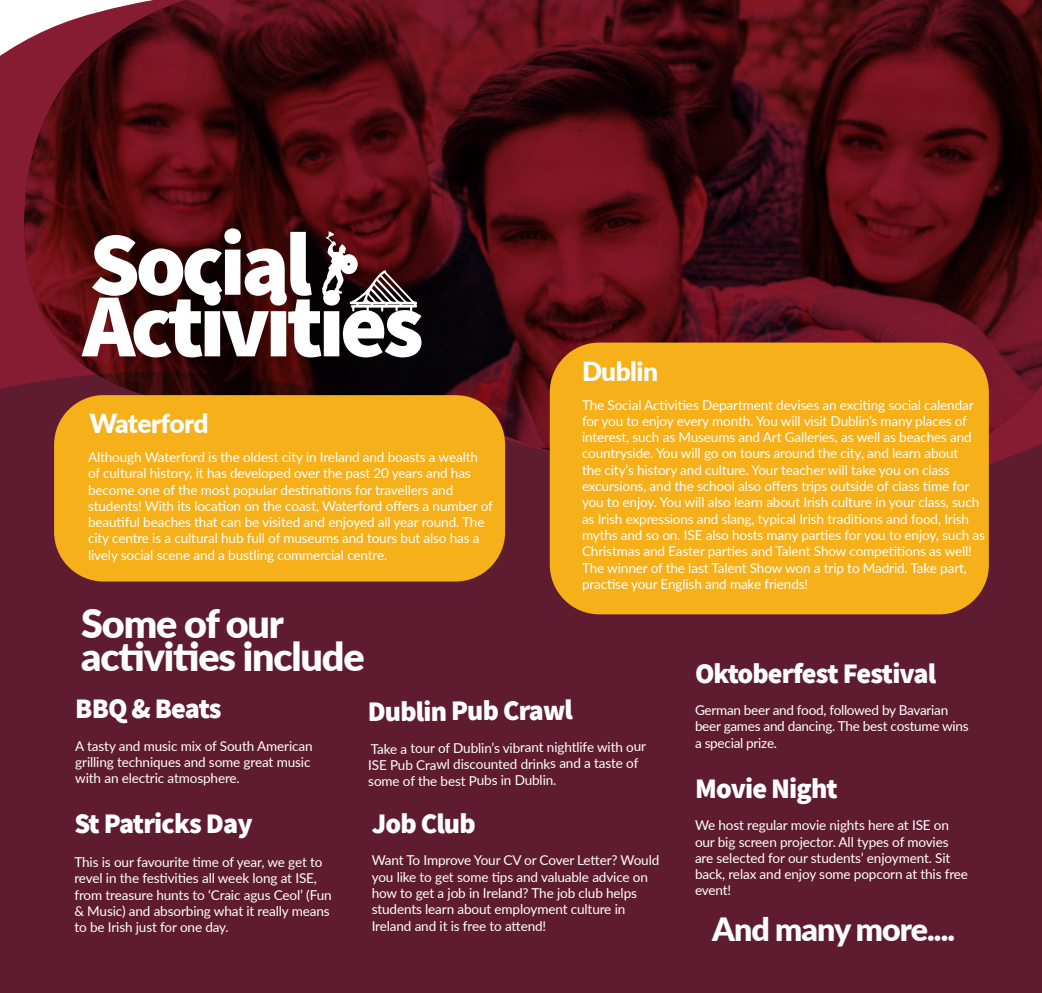
<style>
.page{position:relative;width:1042px;height:993px;background:#fff}
.page>*{position:absolute;margin:0;border:0;box-sizing:border-box;transform-origin:0 0}
.t1{font:800 90.3px "Assistant";letter-spacing:-.05em;color:#fff}
.t2{font:900 39.55px/33.2px "Lato";letter-spacing:-.03em;color:#fff}
.t3{font:900 32.02px "Lato";letter-spacing:-.03em;color:#fff}
.t4{font:800 28.18px "Assistant";letter-spacing:-.03em;color:#fff}
.t5{font:900 26.25px "Lato";letter-spacing:-.02em;color:#fff}
.t6{font:13.65px/16.3px "Lato";letter-spacing:-.01em;color:#fff}
</style>
<div class="page">
<div style="left:0;top:298px;width:1042px;height:694px;background:#5f1c31"></div>
<img style="left:24px;top:0;width:1018px;height:449px">
<div style="left:54px;top:395px;width:451px;height:186px;background:#f6b01a;border-radius:50px"></div>
<div style="left:550px;top:342px;width:439px;height:272px;background:#f6b01a;border-radius:50px"></div>
<svg style="left:322px;top:231px;width:96px;height:81px"></svg>
<h1 class="t1" style="left:89px;top:202px;width:224px">Social</h1>
<h1 class="t1" style="left:82px;top:264px;width:343px">Activities</h1>
<h3 class="t5" style="left:89px;top:404px;width:120px">Waterford</h3>
<p class="t6" style="left:88px;top:448px;width:406px">Although Waterford is the oldest city in Ireland and boasts a wealth of cultural history, it has developed over the past 20 years and has become one of the most popular destinations for travellers and students! With its location on the coast, Waterford offers a number of beautiful beaches that can be visited and enjoyed all year round. The city centre is a cultural hub full of museums and tours but also has a lively social scene and a bustling commercial centre.</p>
<h3 class="t5" style="left:582px;top:351px;width:78px">Dublin</h3>
<p class="t6" style="left:582px;top:396px;width:404px">The Social Activities Department devises an exciting social calendar for you to enjoy every month. You will visit Dublin’s many places of interest, such as Museums and Art Galleries, as well as beaches and countryside. You will go on tours around the city, and learn about<br>the city’s history and culture. Your teacher will take you on class excursions, and the school also offers trips outside of class time for you to enjoy. You will also learn about Irish culture in your class, such as Irish expressions and slang, typical Irish traditions and food, Irish myths and so on. ISE also hosts many parties for you to enjoy, such as Christmas and Easter parties and Talent Show competitions as well!<br>The winner of the last Talent Show won a trip to Madrid. Take part, practise your English and make friends!</p>
<h2 class="t2" style="left:81px;top:604px;width:285px">Some of our activities include</h2>
<h3 class="t4" style="left:75px;top:689px;width:148px">BBQ &amp; Beats</h3>
<p class="t6" style="left:75px;top:736px;width:239px">A tasty and music mix of South American grilling techniques and some great music with an electric atmosphere.</p>
<h3 class="t4" style="left:74px;top:804px;width:180px">St Patricks Day</h3>
<p class="t6" style="left:74px;top:853px;width:259px">This is our favourite time of year, we get to revel in the festivities all week long at ISE, from treasure hunts to ‘Craic agus Ceol’ (Fun &amp; Music) and absorbing what it really means to be Irish just for one day.</p>
<h3 class="t4" style="left:368px;top:691px;width:207px">Dublin Pub Crawl</h3>
<p class="t6" style="left:367px;top:741px;width:280px;rotate:-1deg">Take a tour of Dublin’s vibrant nightlife with our<br>ISE Pub Crawl discounted drinks and a taste of some of the best Pubs in Dublin.</p>
<h3 class="t4" style="left:372px;top:804px;width:105px">Job Club</h3>
<p class="t6" style="left:372px;top:851px;width:289px">Want To Improve Your CV or Cover Letter? Would you like to get some tips and valuable advice on how to get a job in Ireland? The job club helps students learn about employment culture in Ireland and it is free to attend!</p>
<h3 class="t4" style="left:695px;top:654px;width:243px">Oktoberfest Festival</h3>
<p class="t6" style="left:695px;top:701px;width:275px">German beer and food, followed by Bavarian beer games and dancing. The best costume wins a special prize.</p>
<h3 class="t4" style="left:695px;top:769px;width:144px">Movie Night</h3>
<p class="t6" style="left:695px;top:816px;width:275px">We host regular movie nights here at ISE on our big screen projector. All types of movies are selected for our students’ enjoyment. Sit back, relax and enjoy some popcorn at this free event!</p>
<h3 class="t3" style="left:712px;top:905px;width:244px">And many more....</h3>
</div>
